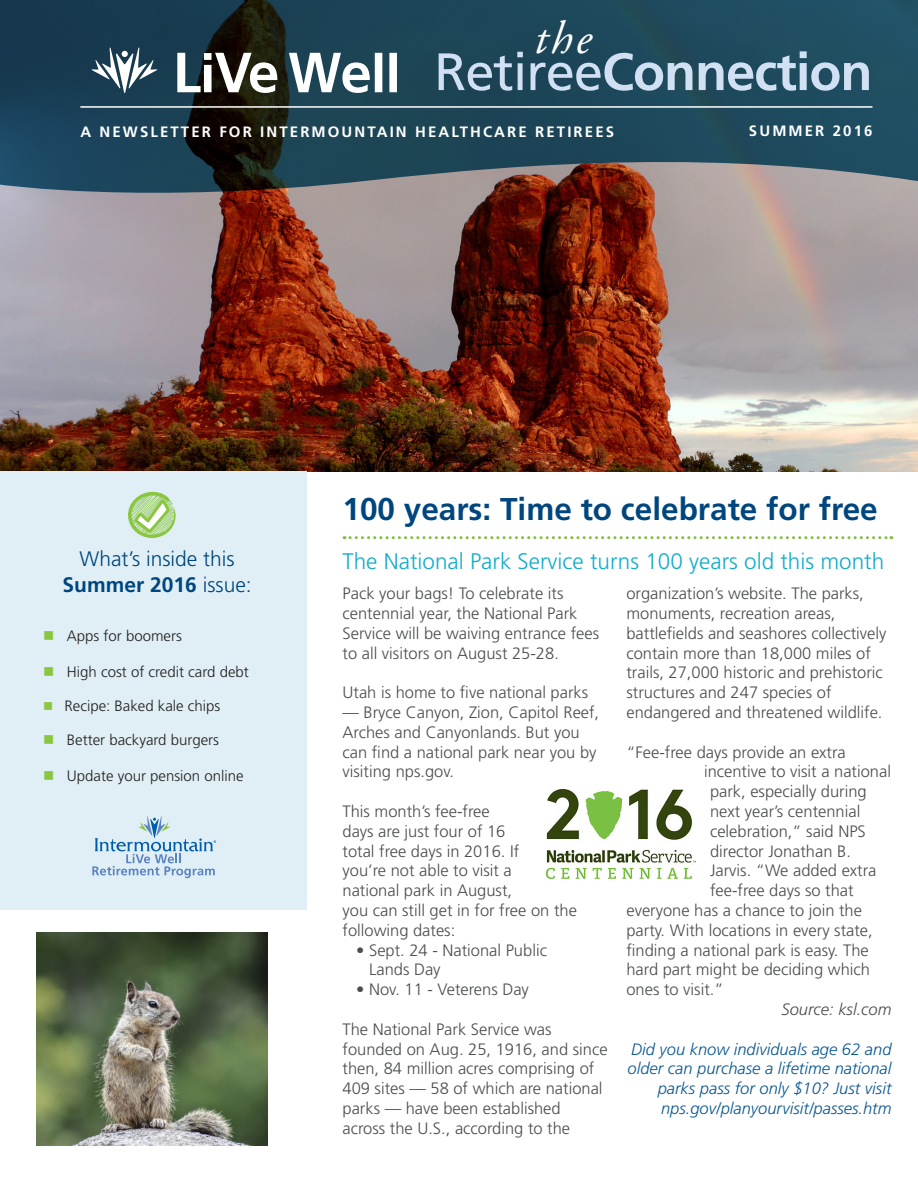
<style>
.page{position:relative;width:918px;height:1188px;background:#fff}
.page>*{position:absolute;margin:0;border:0;box-sizing:border-box;transform-origin:0 0}
.t1{font:700 52.5px "Frutiger LT Std";letter-spacing:-.02em;color:#d1e0f2}
.t2{font:italic 46.2px "Adobe Garamond Pro";color:#fff}
.t3{font:700 31.5px "Frutiger LT Std";color:#00467e}
.t4{font:300 22.5px "Frutiger LT Std";color:#12acc9}
.t5{font:300 21px/25.2px "Frutiger LT Std";color:#00467e;text-align:center}
.Main_text{font:300 16.5px/19.8px "Frutiger LT Std";color:#4b4c4d}
.Main_text-2{font:italic 300 16.5px/19.8px "Frutiger LT Std";color:#0a578d;text-align:right}
.Main_text-3{font:italic 300 16.5px "Frutiger LT Std";color:#4b4c4d}
.t6{font:300 15px "Frutiger LT Std";color:#231f20}
.t7{font:700 15px "Frutiger LT Std";letter-spacing:.14em;color:#fff}
.s1{font-weight:400}
.s2{font-weight:700}
.s3{color:#8bc640}
</style>
<div class="page">
<img style="left:0;top:194px;width:918px;height:277px">
<div style="left:0;top:471px;width:307px;height:439px;background:#dfeff5"></div>
<svg style="left:92px;top:816px;width:124px;height:62px"></svg>
<svg style="left:128px;top:492px;width:48px;height:46px"></svg>
<svg style="left:0;top:0;width:918px;height:194px;background:#284857"></svg>
<svg style="left:177px;top:53px;width:220px;height:40px"></svg>
<svg style="left:92px;top:48px;width:65px;height:45px"></svg>
<hr style="left:80px;top:106px;width:793px;height:2px;background:#fff">
<svg style="left:344px;top:536px;width:548px;height:3px"></svg>
<img style="left:37px;top:932px;width:231px;height:214px">
<img style="left:546px;top:789px;width:150px;height:89px">
<p class="t2" style="left:534px;top:11px;width:59px">the</p>
<p class="t1" style="left:434px;top:41px;width:440px"><span class="s1">Retiree</span>Connection</p>
<p class="t7" style="left:80px;top:123px;width:535px">A NEWSLETTER FOR INTERMOUNTAIN HEALTHCARE RETIREES</p>
<p class="t7" style="left:749px;top:121px;width:125px">SUMMER 2016</p>
<p class="t5" style="left:63px;top:547px;width:191px">What’s inside this<br><span class="s2">Summer 2016</span> issue:</p>
<p class="t6" style="left:43px;top:627px;width:140px"><span class="s3">■</span> Apps for boomers</p>
<p class="t6" style="left:43px;top:663px;width:207px"><span class="s3">■</span> High cost of credit card debt</p>
<p class="t6" style="left:43px;top:697px;width:179px"><span class="s3">■</span> Recipe: Baked kale chips</p>
<p class="t6" style="left:43px;top:731px;width:177px"><span class="s3">■</span> Better backyard burgers</p>
<p class="t6" style="left:43px;top:767px;width:202px"><span class="s3">■</span> Update your pension online</p>
<p class="t3" style="left:343px;top:491px;width:537px">100 years: Time to celebrate for free</p>
<p class="t4" style="left:343px;top:548px;width:543px">The National Park Service turns 100 years old this month</p>
<p class="Main_text" style="left:343px;top:584px;width:258px">Pack your bags! To celebrate its centennial year, the National Park Service will be waiving entrance fees to all visitors on August 25-28.</p>
<p class="Main_text" style="left:343px;top:683px;width:247px">Utah is home to five national parks</p>
<p class="Main_text" style="left:343px;top:703px;width:258px">— Bryce Canyon, Zion, Capitol Reef,<br>Arches and Canyonlands. But you can find a national park near you by visiting nps.gov.</p>
<p class="Main_text" style="left:343px;top:802px;width:236px">This month’s fee-free<br>days are just four of 16<br>total free days in 2016. If<br>you’re not able to visit a<br>national park in August,<br>you can still get in for free on the following dates:</p>
<p class="Main_text" style="left:369px;top:940px;width:179px;text-indent:-13px">• Sept. 24 - National Public<br>Lands Day</p>
<p class="Main_text" style="left:356px;top:980px;width:174px">• Nov. 11 - Veterens Day</p>
<p class="Main_text" style="left:343px;top:1019px;width:267px">The National Park Service was founded on Aug. 25, 1916, and since then, 84 million acres comprising of<br>409 sites — 58 of which are national parks — have been established across the U.S., according to the</p>
<p class="Main_text" style="left:626px;top:584px;width:262px">organization’s website. The parks, monuments, recreation areas, battlefields and seashores collectively contain more than 18,000 miles of trails, 27,000 historic and prehistoric structures and 247 species of endangered and threatened wildlife.</p>
<p class="Main_text" style="left:626px;top:742px;width:221px">“Fee-free days provide an extra</p>
<p class="Main_text" style="left:704px;top:762px;width:188px">incentive to visit a national</p>
<p class="Main_text" style="left:710px;top:782px;width:158px">park, especially during</p>
<p class="Main_text" style="left:710px;top:802px;width:152px">next year’s centennial</p>
<p class="Main_text" style="left:710px;top:821px;width:157px">celebration,” said NPS</p>
<p class="Main_text" style="left:710px;top:841px;width:142px">director Jonathan B.</p>
<p class="Main_text" style="left:710px;top:861px;width:168px">Jarvis. “We added extra</p>
<p class="Main_text" style="left:710px;top:881px;width:145px">fee-free days so that</p>
<p class="Main_text" style="left:626px;top:901px;width:237px">everyone has a chance to join the</p>
<p class="Main_text" style="left:626px;top:920px;width:248px">party. With locations in every state,</p>
<p class="Main_text" style="left:626px;top:940px;width:244px">finding a national park is easy. The</p>
<p class="Main_text" style="left:626px;top:960px;width:245px">hard part might be deciding which</p>
<p class="Main_text" style="left:626px;top:980px;width:99px">ones to visit.”</p>
<p class="Main_text-3" style="left:782px;top:1000px;width:112px">Source: ksl.com</p>
<p class="Main_text-2" style="left:628px;top:1039px;width:266px">Did you know individuals age 62 and older can purchase a lifetime national parks pass for only $10? Just visit nps.gov/planyourvisit/passes.htm</p>
</div>
